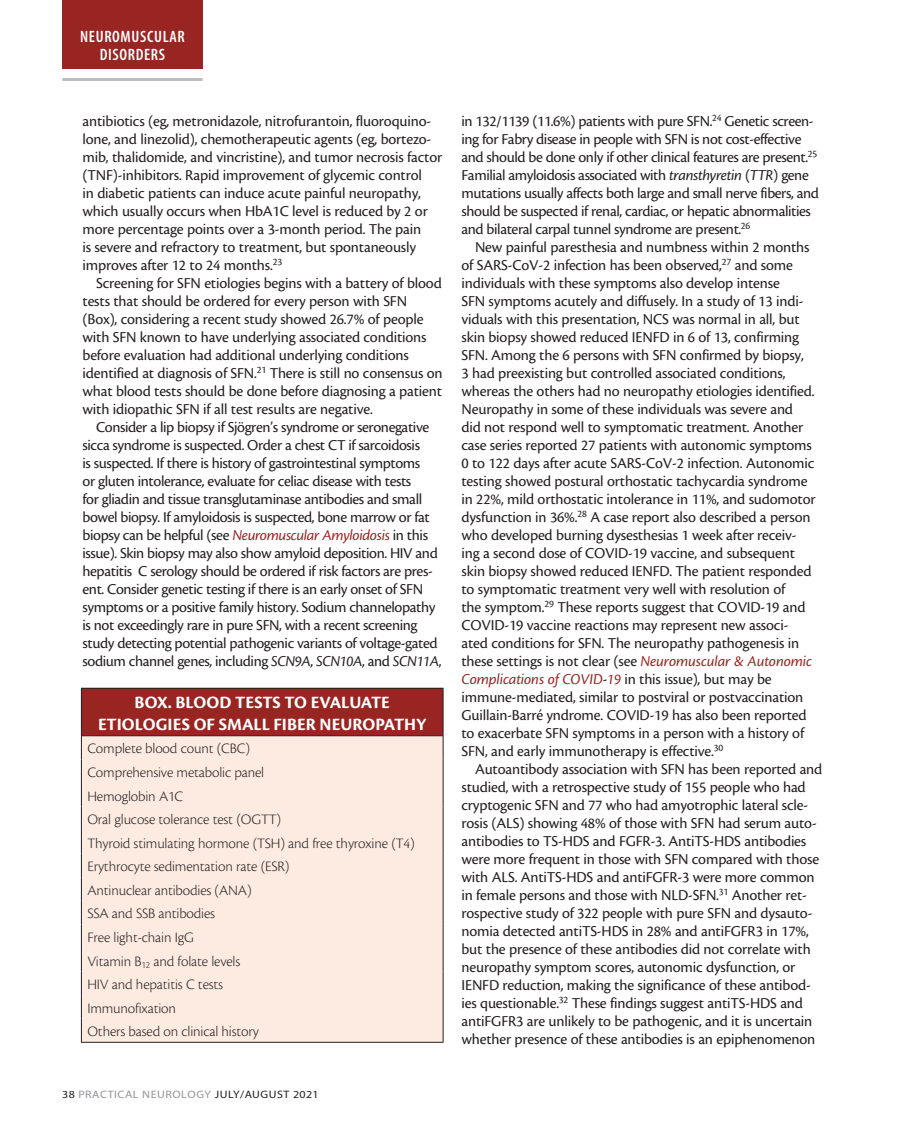
<style>
.page{position:relative;width:905px;height:1134px;background:#fff}
.page>*{position:absolute;margin:0;border:0;box-sizing:border-box;transform-origin:0 0}
.Table_Head{font:700 18px/21.6px "Cronos Pro";color:#fff;text-align:center}
.t1{font:600 condensed 16.5px/18.3px "Myriad Pro";letter-spacing:.04em;color:#fff;text-align:center}
.body{font:15.75px/18px "Cronos Pro";letter-spacing:-.01em;color:#231f20}
.Table_Body{font:300 15px "Cronos Pro";letter-spacing:-.01em;color:#231f20}
.t2{font:10.8px "Myriad Pro";letter-spacing:.045em;color:#939598;scale:1.11 1}
.s1{font-style:italic;color:#982522}
.s2{font-style:italic}
.s3{color:#231f20}
</style>
<div class="page">
<div style="left:62px;top:0;width:140px;height:69px;background:#982522"></div>
<hr style="left:62px;top:78px;width:140px;height:3px;background:#bcbdc0">
<div style="left:81px;top:688px;width:362px;height:48px;background:#982522"></div>
<div style="left:82px;top:736px;width:360px;height:306px;background:#fdebe1"></div>
<hr style="left:81px;top:689px;width:1px;height:46px;background:#231f20">
<hr style="left:442px;top:689px;width:1px;height:46px;background:#231f20">
<svg style="left:81px;top:736px;width:1px;height:306px"></svg>
<svg style="left:442px;top:736px;width:1px;height:306px"></svg>
<hr style="left:81px;top:1042px;width:362px;height:1px;background:#231f20">
<hr style="left:81px;top:688px;width:362px;height:1px;background:#231f20">
<hr style="left:81px;top:735px;width:362px;height:1px;background:#231f20">
<p class="t1" style="left:80px;top:27px;width:106px">NEUROMUSCULAR<br>DISORDERS</p>
<p class="body" style="left:82px;top:112px;width:361px">antibiotics (eg, metronidazole, nitrofurantoin, fluoroquino‑ lone, and linezolid), chemotherapeutic agents (eg, bortezo‑ mib, thalidomide, and vincristine), and tumor necrosis factor (TNF)-inhibitors. Rapid improvement of glycemic control<br>in diabetic patients can induce acute painful neuropathy, which usually occurs when HbA1C level is reduced by 2 or more percentage points over a 3-month period. The pain<br>is severe and refractory to treatment, but spontaneously improves after 12 to 24 months.<sup>23</sup></p>
<p class="body" style="left:82px;top:274px;width:361px;text-indent:14px">Screening for SFN etiologies begins with a battery of blood tests that should be ordered for every person with SFN (Box), considering a recent study showed 26.7% of people with SFN known to have underlying associated conditions before evaluation had additional underlying conditions identified at diagnosis of SFN.<sup>21</sup> There is still no consensus on what blood tests should be done before diagnosing a patient with idiopathic SFN if all test results are negative.</p>
<p class="body" style="left:82px;top:418px;width:360px;text-indent:14px">Consider a lip biopsy if Sjögren’s syndrome or seronegative sicca syndrome is suspected. Order a chest CT if sarcoidosis<br>is suspected. If there is history of gastrointestinal symptoms<br>or gluten intolerance, evaluate for celiac disease with tests<br>for gliadin and tissue transglutaminase antibodies and small bowel biopsy. If amyloidosis is suspected, bone marrow or fat biopsy can be helpful (see <span class="s1">Neuromuscular Amyloidosis</span> in this issue). Skin biopsy may also show amyloid deposition. HIV and hepatitis C serology should be ordered if risk factors are pres‑ ent. Consider genetic testing if there is an early onset of SFN symptoms or a positive family history. Sodium channelopathy is not exceedingly rare in pure SFN, with a recent screening study detecting potential pathogenic variants of voltage-gated sodium channel genes, including <span class="s2">SCN9A</span>, <span class="s2">SCN10A</span>, and <span class="s2">SCN11A</span>,</p>
<p class="Table_Head" style="left:98px;top:692px;width:330px">BOX. BLOOD TESTS TO EVALUATE<br>ETIOLOGIES OF SMALL FIBER NEUROPATHY</p>
<p class="Table_Body" style="left:87px;top:740px;width:164px">Complete blood count (CBC)</p>
<p class="Table_Body" style="left:87px;top:764px;width:178px">Comprehensive metabolic panel</p>
<p class="Table_Body" style="left:87px;top:787px;width:97px">Hemoglobin A1C</p>
<p class="Table_Body" style="left:87px;top:811px;width:195px">Oral glucose tolerance test (OGTT)</p>
<p class="Table_Body" style="left:87px;top:834px;width:329px">Thyroid stimulating hormone (TSH) and free thyroxine (T4)</p>
<p class="Table_Body" style="left:87px;top:858px;width:204px">Erythrocyte sedimentation rate (ESR)</p>
<p class="Table_Body" style="left:87px;top:882px;width:166px">Antinuclear antibodies (ANA)</p>
<p class="Table_Body" style="left:87px;top:905px;width:129px">SSA and SSB antibodies</p>
<p class="Table_Body" style="left:87px;top:929px;width:108px">Free light-chain IgG</p>
<p class="Table_Body" style="left:87px;top:952px;width:154px">Vitamin B<sub>12</sub> and folate levels</p>
<p class="Table_Body" style="left:87px;top:976px;width:137px">HIV and hepatitis C tests</p>
<p class="Table_Body" style="left:87px;top:999px;width:90px">Immunofixation</p>
<p class="Table_Body" style="left:87px;top:1023px;width:173px">Others based on clinical history</p>
<p class="t2" style="left:62px;top:1088px;width:232px"><span class="s3">38</span> PRACTICAL NEUROLOGY <span class="s3">JULY/AUGUST 2021</span></p>
<p class="body" style="left:461px;top:112px;width:359px">in 132/1139 (11.6%) patients with pure SFN.<sup>24</sup> Genetic screen‑ ing for Fabry disease in people with SFN is not cost-effective and should be done only if other clinical features are present.<sup>25<br></sup>Familial amyloidosis associated with <span class="s2">transthyretin</span> (<span class="s2">TTR</span>) gene mutations usually affects both large and small nerve fibers, and should be suspected if renal, cardiac, or hepatic abnormalities and bilateral carpal tunnel syndrome are present.<sup>26</sup></p>
<p class="body" style="left:461px;top:238px;width:355px;text-indent:14px">New painful paresthesia and numbness within 2 months of SARS‑CoV‑2 infection has been observed,<sup>27</sup> and some individuals with these symptoms also develop intense<br>SFN symptoms acutely and diffusely. In a study of 13 indi‑ viduals with this presentation, NCS was normal in all, but skin biopsy showed reduced IENFD in 6 of 13, confirming SFN. Among the 6 persons with SFN confirmed by biopsy,<br>3 had preexisting but controlled associated conditions, whereas the others had no neuropathy etiologies identified.<br>Neuropathy in some of these individuals was severe and did not respond well to symptomatic treatment. Another case series reported 27 patients with autonomic symptoms 0 to 122 days after acute SARS‑CoV‑2 infection. Autonomic testing showed postural orthostatic tachycardia syndrome in 22%, mild orthostatic intolerance in 11%, and sudomotor dysfunction in 36%.<sup>28</sup> A case report also described a person who developed burning dysesthesias 1 week after receiv‑ ing a second dose of COVID‑19 vaccine, and subsequent skin biopsy showed reduced IENFD. The patient responded to symptomatic treatment very well with resolution of<br>the symptom.<sup>29</sup> These reports suggest that COVID‑19 and COVID‑19 vaccine reactions may represent new associ‑ ated conditions for SFN. The neuropathy pathogenesis in these settings is not clear (see <span class="s1">Neuromuscular &amp; Autonomic Complications of COVID</span>‑<span class="s1">19</span> in this issue), but may be immune-mediated, similar to postviral or postvaccination Guillain-Barré yndrome. COVID‑19 has also been reported to exacerbate SFN symptoms in a person with a history of SFN, and early immunotherapy is effective.<sup>30</sup></p>
<p class="body" style="left:461px;top:760px;width:362px;text-indent:14px">Autoantibody association with SFN has been reported and studied, with a retrospective study of 155 people who had cryptogenic SFN and 77 who had amyotrophic lateral scle‑ rosis (ALS) showing 48% of those with SFN had serum auto‑ antibodies to TS-HDS and FGFR-3. AntiTS-HDS antibodies were more frequent in those with SFN compared with those with ALS. AntiTS-HDS and antiFGFR-3 were more common in female persons and those with NLD-SFN.<sup>31</sup> Another ret‑ rospective study of 322 people with pure SFN and dysauto‑ nomia detected antiTS‑HDS in 28% and antiFGFR3 in 17%, but the presence of these antibodies did not correlate with neuropathy symptom scores, autonomic dysfunction, or IENFD reduction, making the significance of these antibod‑ ies questionable.<sup>32</sup> These findings suggest antiTS-HDS and antiFGFR3 are unlikely to be pathogenic, and it is uncertain whether presence of these antibodies is an epiphenomenon</p>
</div>
